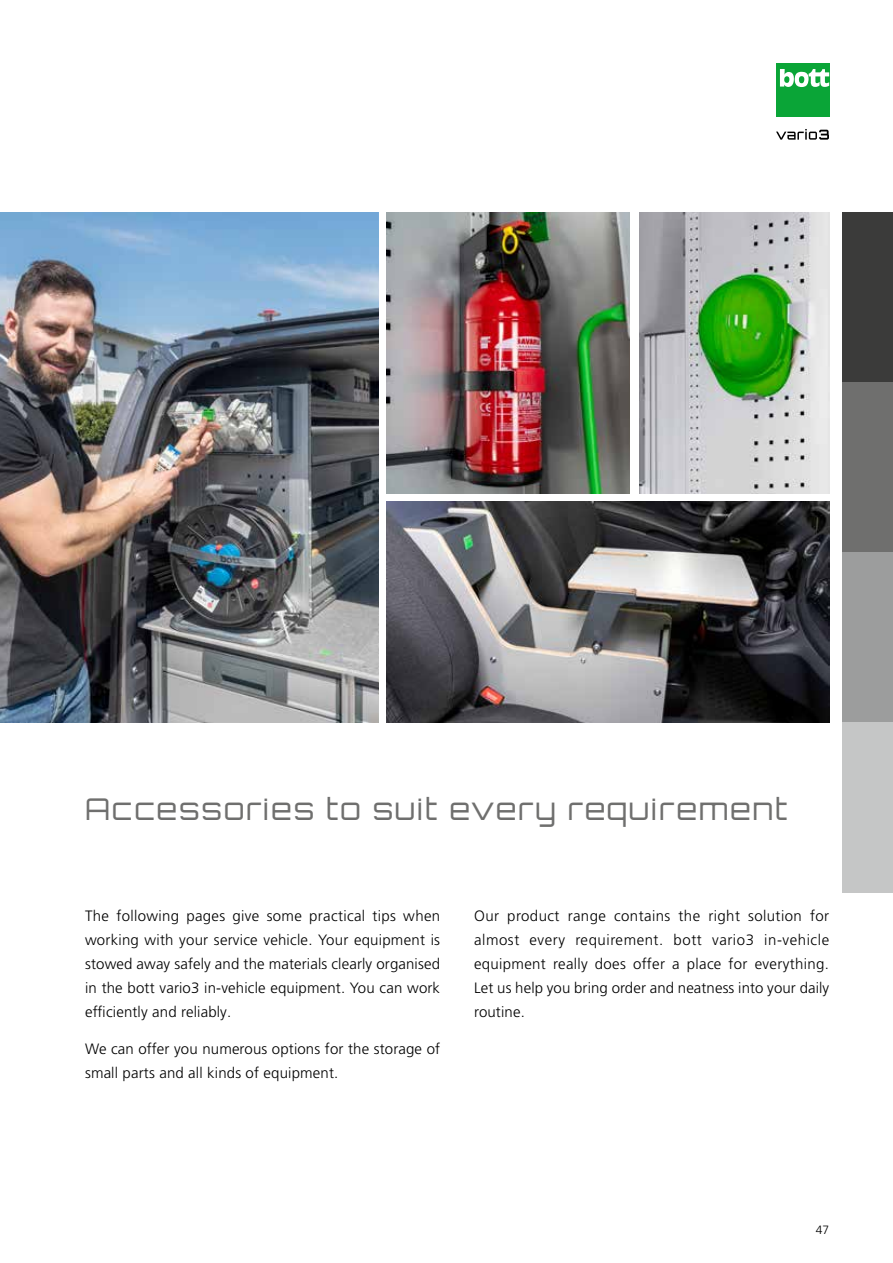
<style>
.page{position:relative;width:893px;height:1263px;background:#fff}
.page>*{position:absolute;margin:0;border:0;box-sizing:border-box;transform-origin:0 0}
.t1{font:300 30px "Orbitron CE";letter-spacing:.06em;color:#6f6f6e}
.t2{font:300 15px/24px "Frutiger LT Pro";letter-spacing:.01em;color:#000;text-align:justify}
.t3{font:300 12px "Frutiger LT Pro";color:#000}
</style>
<div class="page">
<div style="left:842px;top:213px;width:51px;height:170px;background:#3b3b3a"></div>
<div style="left:842px;top:383px;width:51px;height:170px;background:#6f6f6e"></div>
<div style="left:842px;top:553px;width:51px;height:170px;background:#9c9d9d"></div>
<div style="left:842px;top:723px;width:51px;height:170px;background:#c5c6c6"></div>
<div style="left:776px;top:64px;width:53px;height:53px;background:#0aa537"></div>
<svg style="left:780px;top:69px;width:49px;height:18px"></svg>
<svg style="left:776px;top:129px;width:53px;height:11px"></svg>
<img style="left:387px;top:213px;width:242px;height:280px">
<img style="left:639px;top:213px;width:190px;height:280px">
<img style="left:0;top:213px;width:378px;height:510px">
<img style="left:387px;top:502px;width:442px;height:221px">
<h1 class="t1" style="left:85px;top:791px;width:704px">Accessories to suit every requirement</h1>
<p class="t2" style="left:85px;top:904px;width:357px">The following pages give some practical tips when working with your service vehicle. Your equipment is stowed away safely and the materials clearly organised in the bott vario3 in-vehicle equipment. You can work efficiently and reliably.</p>
<p class="t2" style="left:85px;top:1037px;width:357px">We can offer you numerous options for the storage of small parts and all kinds of equipment.</p>
<p class="t2" style="left:474px;top:904px;width:357px">Our product range contains the right solution for almost every requirement. bott vario3 in-vehicle equipment really does offer a place for everything.<br>Let us help you bring order and neatness into your daily routine.</p>
<p class="t3" style="left:816px;top:1222px;width:15px">47</p>
</div>
